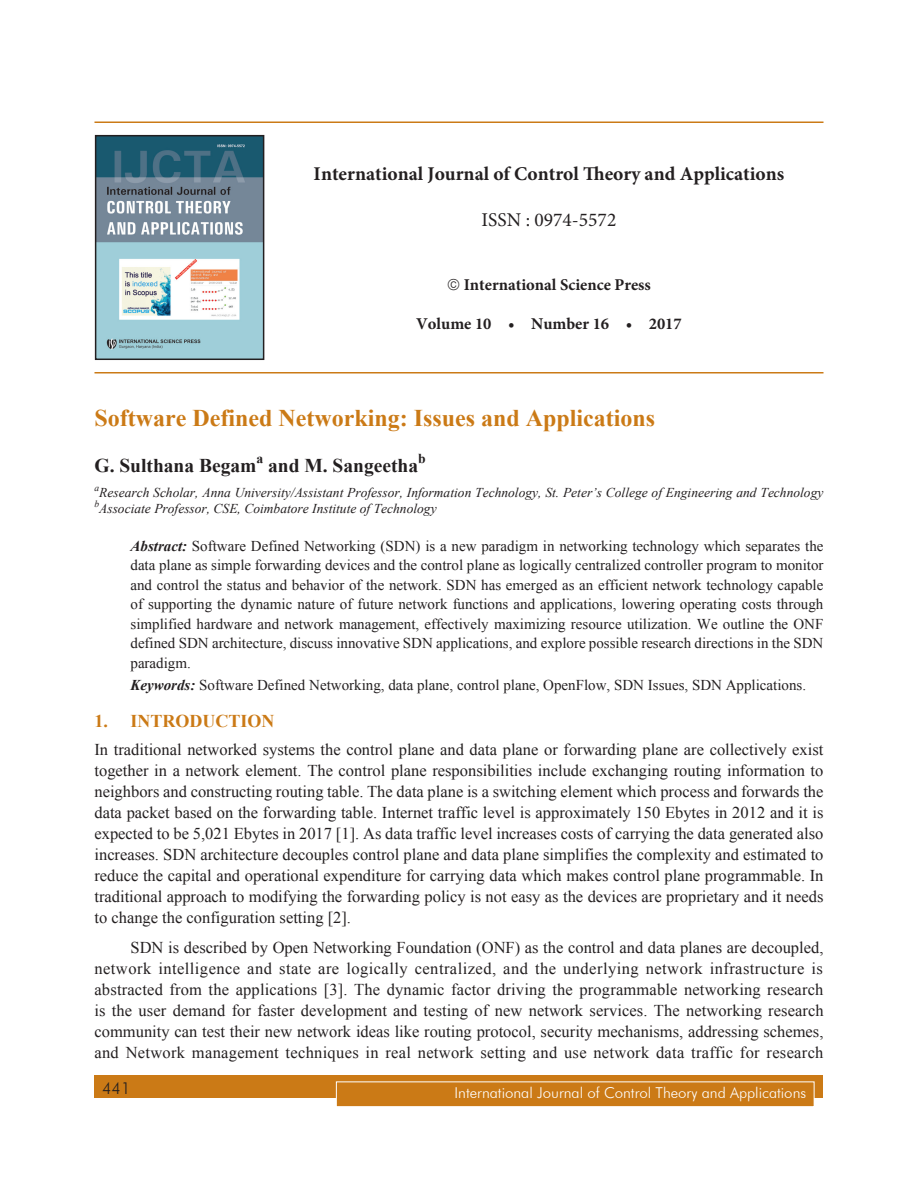
<style>
.page{position:relative;width:918px;height:1188px;background:#fff}
.page>*{position:absolute;margin:0;border:0;box-sizing:border-box;transform-origin:0 0}
.Chapter_Name{font:700 24px "Times New Roman";color:#cb7a16}
.t1{font:700 19.5px "Minion Pro";color:#231f20}
.Author_Name{font:700 19.5px "Times New Roman";color:#231f20}
.t2{font:19.5px "Minion Pro";color:#231f20}
.Subhead_1{font:700 18px "Times New Roman";color:#cb7a16}
.Body_text{font:16.5px/21px "Times New Roman";letter-spacing:.01em;color:#231f20;text-align:justify}
.t3{font:700 16.5px "Minion Pro";color:#231f20}
.t4{font:300 16.5px "Futura BT";color:#231f20}
.Abstract_Body_text{font:15px/19.5px "Times New Roman";color:#231f20;text-align:justify}
.t5{font:300 15px "Futura BT";color:#fff}
.Author_Name-2{font:700 13.65px "Times New Roman";color:#231f20}
.Author_Footnote{font:italic 13.5px/16.2px "Times New Roman";color:#231f20}
.s1{font-weight:700;font-style:italic}
</style>
<div class="page">
<div style="left:94px;top:1076px;width:730px;height:22px;background:#cb7a16"></div>
<div style="left:336px;top:1082px;width:478px;height:25px;background:#cb7a16"></div>
<div style="left:336px;top:1082px;width:478px;height:25px;border:1px solid #fff"></div>
<hr style="left:94px;top:122px;width:730px;height:1px;background:#cb7a16">
<hr style="left:94px;top:372px;width:730px;height:2px;background:#cb7a16">
<img style="left:98px;top:138px;width:163px;height:219px">
<div style="left:95px;top:135px;width:169px;height:225px;border:2px solid #231f20"></div>
<p class="t1" style="left:314px;top:160px;width:472px">International Journal of Control Theory and Applications</p>
<p class="t2" style="left:482px;top:207px;width:136px">ISSN : 0974-5572</p>
<p class="t3" style="left:464px;top:273px;width:189px">International Science Press</p>
<p class="t3" style="left:416px;top:312px;width:267px">Volume 10 • Number 16 • 2017</p>
<p class="Chapter_Name" style="left:94px;top:401px;width:562px">Software Defined Networking: Issues and Applications</p>
<p class="Author_Name" style="left:94px;top:452px;width:163px">G. Sulthana Begam</p>
<p class="Author_Name-2" style="left:256px;top:449px;width:8px">a</p>
<p class="Author_Name" style="left:268px;top:452px;width:152px">and M. Sangeetha</p>
<p class="Author_Name-2" style="left:418px;top:449px;width:9px">b</p>
<p class="Author_Footnote" style="left:94px;top:484px;width:730px"><sup>a</sup>Research Scholar, Anna University/Assistant Professor, Information Technology, St. Peter’s College of Engineering and Technology <sup>b</sup>Associate Professor, CSE, Coimbatore Institute of Technology</p>
<p class="Abstract_Body_text" style="left:130px;top:536px;width:695px"><span class="s1">Abstract:</span> Software Defined Networking (SDN) is a new paradigm in networking technology which separates the data plane as simple forwarding devices and the control plane as logically centralized controller program to monitor and control the status and behavior of the network. SDN has emerged as an efficient network technology capable of supporting the dynamic nature of future network functions and applications, lowering operating costs through simplified hardware and network management, effectively maximizing resource utilization. We outline the ONF defined SDN architecture, discuss innovative SDN applications, and explore possible research directions in the SDN paradigm.</p>
<p class="Abstract_Body_text" style="left:130px;top:675px;width:677px"><span class="s1">Keywords:</span> Software Defined Networking, data plane, control plane, OpenFlow, SDN Issues, SDN Applications.</p>
<p class="Subhead_1" style="left:94px;top:708px;width:179px">1. Introduction</p>
<p class="Body_text" style="left:94px;top:739px;width:731px">In traditional networked systems the control plane and data plane or forwarding plane are collectively exist together in a network element. The control plane responsibilities include exchanging routing information to neighbors and constructing routing table. The data plane is a switching element which process and forwards the data packet based on the forwarding table. Internet traffic level is approximately 150 Ebytes in 2012 and it is expected to be 5,021 Ebytes in 2017 [1]. As data traffic level increases costs of carrying the data generated also increases. SDN architecture decouples control plane and data plane simplifies the complexity and estimated to reduce the capital and operational expenditure for carrying data which makes control plane programmable. In traditional approach to modifying the forwarding policy is not easy as the devices are proprietary and it needs to change the configuration setting [2].</p>
<p class="Body_text" style="left:94px;top:937px;width:731px;text-indent:36px">SDN is described by Open Networking Foundation (ONF) as the control and data planes are decoupled, network intelligence and state are logically centralized, and the underlying network infrastructure is abstracted from the applications [3]. The dynamic factor driving the programmable networking research is the user demand for faster development and testing of new network services. The networking research community can test their new network ideas like routing protocol, security mechanisms, addressing schemes, and Network management techniques in real network setting and use network data traffic for research</p>
<p class="t4" style="left:102px;top:1078px;width:30px">441</p>
<p class="t5" style="left:455px;top:1084px;width:353px">International Journal of Control Theory and Applications</p>
</div>
